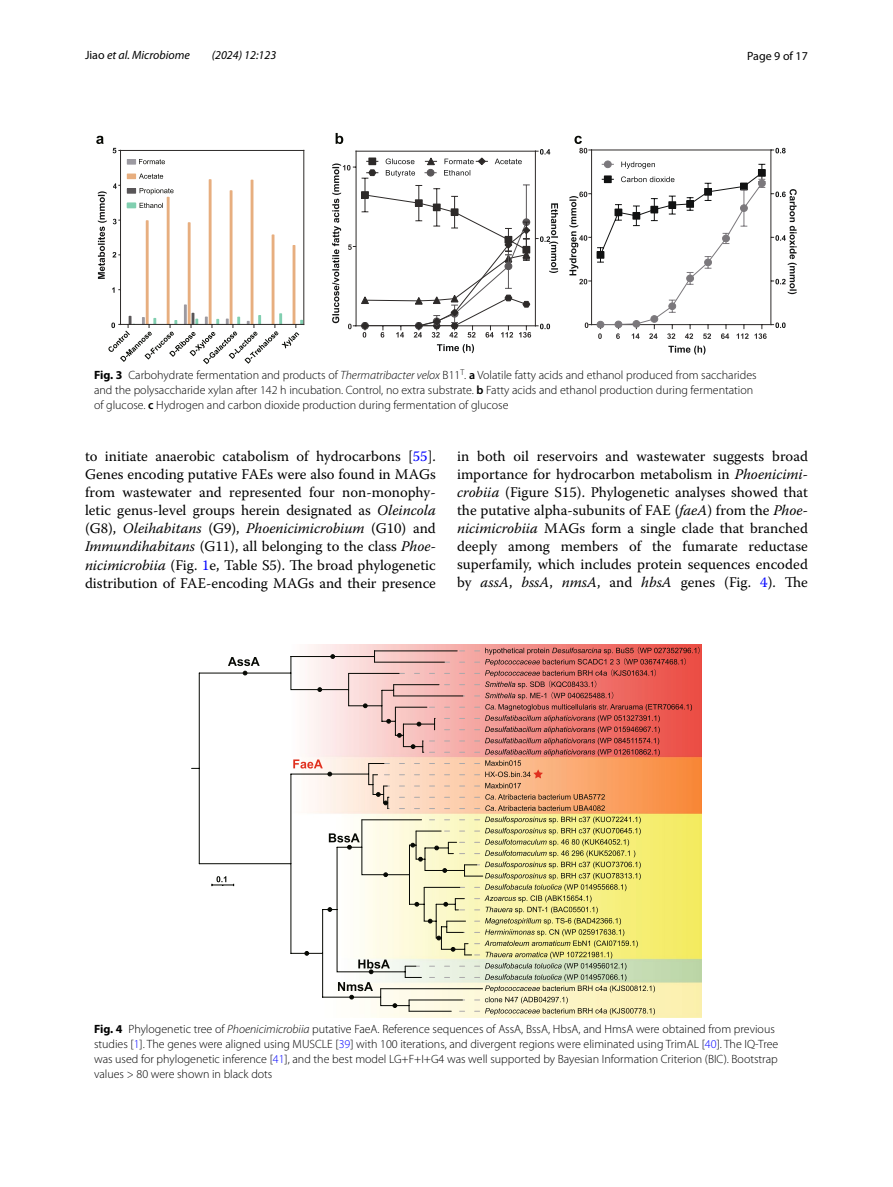
<style>
.page{position:relative;width:893px;height:1187px;background:#fff}
.page>*{position:absolute;margin:0;border:0;box-sizing:border-box;transform-origin:0 0}
.t1{font:14.7px/18px "Warnock Pro";color:#000;text-align:justify}
.t2{font:300 12px/15px "Myriad Pro";color:#000}
.t3{font:italic 12px "Myriad Pro";color:#000}
.t4{font:12px "Myriad Pro";color:#000}
.s1{font-style:normal}
.s2{font-weight:700}
.s3{font-style:italic}
.s4{font-weight:600}
.s5{color:#00f}
</style>
<div class="page">
<svg style="left:96px;top:133px;width:701px;height:231px"></svg>
<img style="left:308px;top:644px;width:394px;height:373px">
<svg style="left:191px;top:650px;width:275px;height:362px"></svg>
<svg style="left:327px;top:907px;width:5px;height:4px"></svg>
<svg style="left:304px;top:950px;width:5px;height:5px"></svg>
<svg style="left:317px;top:687px;width:5px;height:5px"></svg>
<svg style="left:383px;top:872px;width:5px;height:5px"></svg>
<svg style="left:392px;top:1003px;width:5px;height:4px"></svg>
<svg style="left:330px;top:654px;width:5px;height:5px"></svg>
<svg style="left:405px;top:816px;width:250px;height:198px;background:#dbd99d"></svg>
<svg style="left:211px;top:876px;width:23px;height:10px"></svg>
<svg style="left:228px;top:657px;width:32px;height:18px"></svg>
<svg style="left:329px;top:833px;width:31px;height:16px"></svg>
<svg style="left:358px;top:959px;width:32px;height:15px"></svg>
<svg style="left:338px;top:981px;width:35px;height:18px"></svg>
<svg style="left:293px;top:759px;width:39px;height:17px"></svg>
<img style="left:363px;top:646px;width:337px;height:164px">
<p class="t3" style="left:85px;top:48px;width:106px"><span class="s1">Jiao</span> et al. Microbiome</p>
<p class="t3" style="left:212px;top:48px;width:66px">(2024) 12:123</p>
<p class="t4" style="left:747px;top:48px;width:62px">Page 9 of 17</p>
<p class="t2" style="left:94px;top:368px;width:664px"><span class="s2">Fig. 3</span> Carbohydrate fermentation and products of <span class="s3">Thermatribacter velox</span> B11<sup>T</sup>. <span class="s4">a</span> Volatile fatty acids and ethanol produced from saccharides and the polysaccharide xylan after 142 h incubation. Control, no extra substrate. <span class="s4">b</span> Fatty acids and ethanol production during fermentation of glucose. <span class="s4">c</span> Hydrogen and carbon dioxide production during fermentation of glucose</p>
<p class="t1" style="left:85px;top:447px;width:352px">to initiate anaerobic catabolism of hydrocarbons [<span class="s5">55</span>].<br>Genes encoding putative FAEs were also found in MAGs from wastewater and represented four non-monophy&shy;letic genus-level groups herein designated as <span class="s3">Oleincola </span>(G8), <span class="s3">Oleihabitans</span> (G9), <span class="s3">Phoenicimicrobium</span> (G10) and <span class="s3">Immundihabitans</span> (G11), all belonging to the class <span class="s3">Phoe&shy;nicimicrobiia</span> (Fig. <span class="s5">1</span>e, Table S5). The broad phylogenetic distribution of FAE-encoding MAGs and their presence</p>
<p class="t1" style="left:457px;top:447px;width:352px">in both oil reservoirs and wastewater suggests broad importance for hydrocarbon metabolism in <span class="s3">Phoenicimi&shy;crobiia</span> (Figure S15). Phylogenetic analyses showed that the putative alpha-subunits of FAE (<span class="s3">faeA</span>) from the <span class="s3">Phoe&shy;nicimicrobiia</span> MAGs form a single clade that branched deeply among members of the fumarate reductase superfamily, which includes protein sequences encoded by <span class="s3">assA</span>, <span class="s3">bssA</span>, <span class="s3">nmsA</span>, and <span class="s3">hbsA</span> genes (Fig. <span class="s5">4</span>). The</p>
<p class="t2" style="left:94px;top:1021px;width:686px"><span class="s2">Fig. 4</span> Phylogenetic tree of <span class="s3">Phoenicimicrobiia</span> putative FaeA. Reference sequences of AssA, BssA, HbsA, and HmsA were obtained from previous studies [<span class="s5">1</span>]. The genes were aligned using MUSCLE [<span class="s5">39</span>] with 100 iterations, and divergent regions were eliminated using TrimAL [<span class="s5">40</span>]. The IQ-Tree was used for phylogenetic inference [<span class="s5">41</span>], and the best model LG+F+I+G4 was well supported by Bayesian Information Criterion (BIC). Bootstrap values &gt; 80 were shown in black dots</p>
</div>
